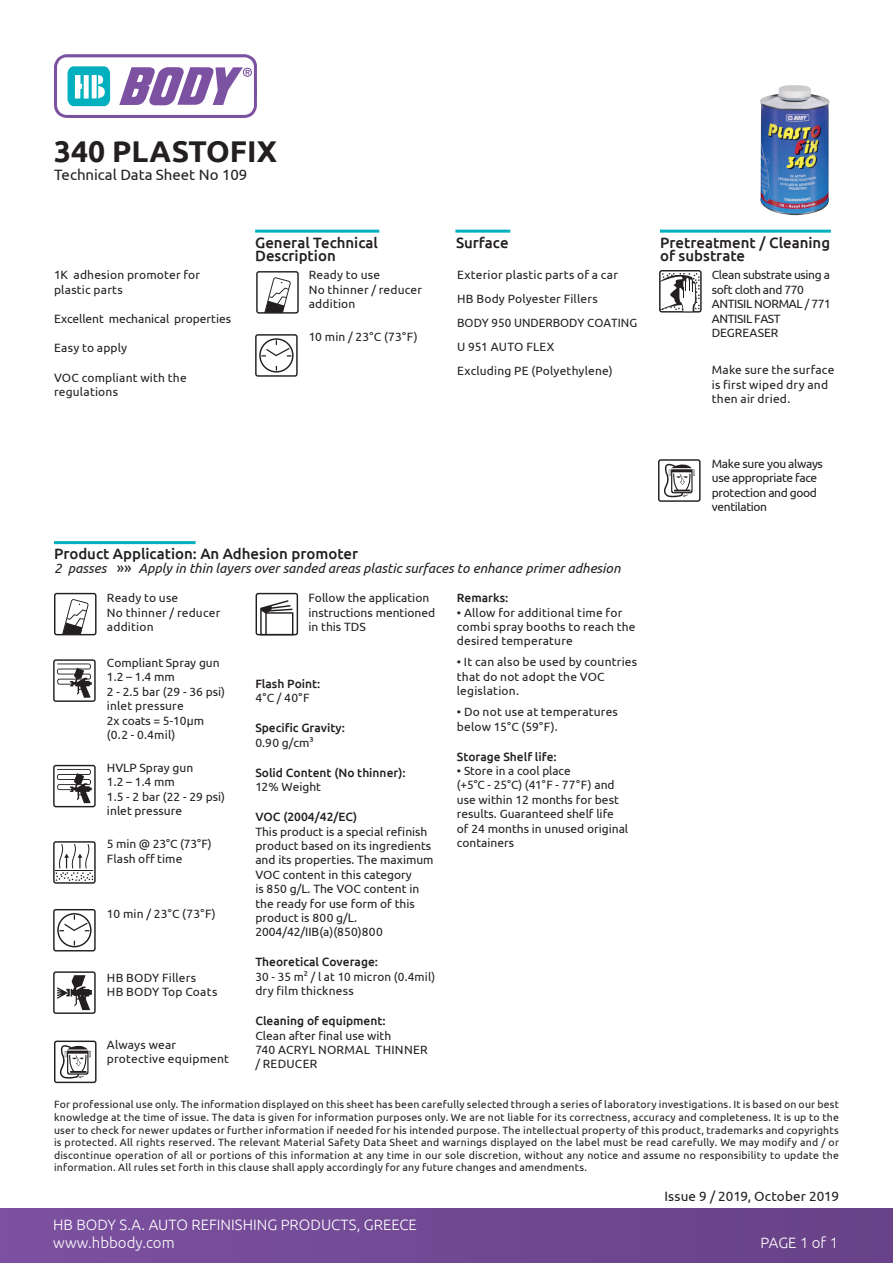
<style>
.page{position:relative;width:893px;height:1263px;background:#fff}
.page>*{position:absolute;margin:0;border:0;box-sizing:border-box;transform-origin:0 0}
.t1{font:700 30px "Ubuntu";color:#231f20}
.t2{font:500 15px/13.5px "Ubuntu";color:#231f20}
.t3{font:300 15px "Ubuntu";color:#fff}
.t4{font:15px "Ubuntu";color:#231f20}
.t5{font:italic 13.5px "Ubuntu";color:#231f20}
.t6{font:13.5px "Ubuntu";letter-spacing:.01em;color:#231f20}
.t7{font:12px/14.4px "Ubuntu";color:#231f20}
.t8{font:12px/14.4px "Ubuntu";letter-spacing:-.03em;color:#231f20}
.t9{font:500 12px "Ubuntu";color:#231f20}
.t10{font:12px/14.4px "Ubuntu";letter-spacing:.02em;color:#231f20}
.t11{font:12px/14.4px "Ubuntu";letter-spacing:.025em;color:#231f20}
.t12{font:10.5px/12.6px "Ubuntu";letter-spacing:.02em;color:#231f20;text-align:justify}
.s1{font-style:normal;font-size:15px}
</style>
<div class="page">
<div style="left:0;top:1209px;width:893px;height:54px;background:linear-gradient(to right,#7c51a0,#674187)"></div>
<svg style="left:659px;top:270px;width:43px;height:43px"></svg>
<svg style="left:658px;top:459px;width:43px;height:43px"></svg>
<svg style="left:54px;top:54px;width:203px;height:64px"></svg>
<hr style="left:255px;top:230px;width:124px;height:3px;background:#00b0be">
<hr style="left:54px;top:541px;width:142px;height:3px;background:#00b0be">
<hr style="left:455px;top:230px;width:55px;height:3px;background:#00b0be">
<hr style="left:660px;top:230px;width:171px;height:3px;background:#00b0be">
<svg style="left:54px;top:1040px;width:43px;height:43px"></svg>
<svg style="left:256px;top:593px;width:42px;height:42px"></svg>
<svg style="left:256px;top:271px;width:43px;height:43px"></svg>
<svg style="left:54px;top:593px;width:43px;height:42px"></svg>
<svg style="left:53px;top:659px;width:43px;height:43px"></svg>
<svg style="left:53px;top:765px;width:43px;height:42px"></svg>
<svg style="left:53px;top:841px;width:43px;height:43px"></svg>
<svg style="left:53px;top:971px;width:43px;height:43px"></svg>
<svg style="left:255px;top:334px;width:43px;height:43px"></svg>
<svg style="left:53px;top:909px;width:43px;height:42px"></svg>
<img style="left:760px;top:85px;width:70px;height:130px">
<p class="t1" style="left:54px;top:133px;width:224px">340 PLASTOFIX</p>
<p class="t4" style="left:54px;top:166px;width:195px">Technical Data Sheet No 109</p>
<p class="t7" style="left:54px;top:267px;width:148px">1K adhesion promoter for plastic parts</p>
<p class="t7" style="left:54px;top:311px;width:179px">Excellent mechanical properties</p>
<p class="t10" style="left:54px;top:340px;width:75px">Easy to apply</p>
<p class="t7" style="left:54px;top:370px;width:134px">VOC compliant with the regulations</p>
<p class="t2" style="left:255px;top:235px;width:124px">General Technical</p>
<p class="t2" style="left:255px;top:249px;width:82px">Description</p>
<p class="t10" style="left:309px;top:267px;width:73px">Ready to use</p>
<p class="t7" style="left:309px;top:282px;width:115px">No thinner / reducer addition</p>
<p class="t7" style="left:309px;top:330px;width:110px">10 min / 23°C (73°F)</p>
<p class="t2" style="left:456px;top:235px;width:54px">Surface</p>
<p class="t2" style="left:660px;top:235px;width:172px">Pretreatment / Cleaning of substrate</p>
<p class="t10" style="left:457px;top:267px;width:162px">Exterior plastic parts of a car</p>
<p class="t7" style="left:457px;top:291px;width:142px">HB Body Polyester Fillers</p>
<p class="t7" style="left:457px;top:315px;width:182px">BODY 950 UNDERBODY COATING</p>
<p class="t7" style="left:457px;top:339px;width:99px">U 951 AUTO FLEX</p>
<p class="t7" style="left:457px;top:363px;width:157px">Excluding PE (Polyethylene)</p>
<p class="t8" style="left:712px;top:267px;width:121px">Clean substrate using a soft cloth and 770<br>ANTISIL NORMAL / 771<br>ANTISIL FAST<br>DEGREASER</p>
<p class="t7" style="left:712px;top:363px;width:124px">Make sure the surface is first wiped dry and then air dried.</p>
<p class="t8" style="left:712px;top:456px;width:113px">Make sure you always use appropriate face protection and good ventilation</p>
<p class="t2" style="left:54px;top:546px;width:306px">Product Application: An Adhesion promoter</p>
<p class="t5" style="left:54px;top:560px;width:568px">2 passes <span class="s1">»»</span> Apply in thin layers over sanded areas plastic surfaces to enhance primer adhesion</p>
<p class="t10" style="left:107px;top:590px;width:73px">Ready to use</p>
<p class="t7" style="left:107px;top:605px;width:115px">No thinner / reducer addition</p>
<p class="t7" style="left:107px;top:655px;width:114px">Compliant Spray gun<br>1.2 – 1.4 mm</p>
<p class="t7" style="left:107px;top:684px;width:120px">2 - 2.5 bar (29 - 36 psi)</p>
<p class="t7" style="left:107px;top:698px;width:78px">inlet pressure</p>
<p class="t7" style="left:107px;top:713px;width:99px">2x coats = 5-10μm</p>
<p class="t7" style="left:107px;top:727px;width:70px">(0.2 - 0.4mil)</p>
<p class="t7" style="left:107px;top:760px;width:88px">HVLP Spray gun</p>
<p class="t7" style="left:107px;top:774px;width:69px">1.2 – 1.4 mm</p>
<p class="t7" style="left:107px;top:789px;width:120px">1.5 - 2 bar (22 - 29 psi)</p>
<p class="t7" style="left:107px;top:803px;width:77px">inlet pressure</p>
<p class="t7" style="left:107px;top:836px;width:106px">5 min @ 23°C (73°F)</p>
<p class="t7" style="left:107px;top:851px;width:77px">Flash off time</p>
<p class="t7" style="left:107px;top:906px;width:110px">10 min / 23°C (73°F)</p>
<p class="t7" style="left:107px;top:970px;width:91px">HB BODY Fillers</p>
<p class="t10" style="left:107px;top:984px;width:112px">HB BODY Top Coats</p>
<p class="t7" style="left:107px;top:1037px;width:124px">Always wear protective equipment</p>
<p class="t7" style="left:308px;top:590px;width:128px">Follow the application instructions mentioned in this TDS</p>
<p class="t9" style="left:255px;top:676px;width:67px">Flash Point:</p>
<p class="t7" style="left:255px;top:690px;width:56px">4°C / 40°F</p>
<p class="t9" style="left:255px;top:720px;width:91px">Specific Gravity:</p>
<p class="t7" style="left:255px;top:735px;width:60px">0.90 g/cm3</p>
<p class="t9" style="left:255px;top:765px;width:152px">Solid Content (No thinner):</p>
<p class="t7" style="left:255px;top:779px;width:67px">12% Weight</p>
<p class="t9" style="left:255px;top:809px;width:103px">VOC (2004/42/EC)</p>
<p class="t7" style="left:255px;top:824px;width:180px">This product is a special refinish product based on its ingredients and its properties. The maximum<br>VOC content in this category<br>is 850 g/L. The VOC content in the ready for use form of this product is 800 g/L.</p>
<p class="t7" style="left:255px;top:924px;width:129px">2004/42/IIB(a)(850)800</p>
<p class="t9" style="left:255px;top:954px;width:124px">Theoretical Coverage:</p>
<p class="t7" style="left:255px;top:969px;width:181px">30 - 35 m2 / l at 10 micron (0.4mil) dry film thickness</p>
<p class="t9" style="left:255px;top:1013px;width:132px">Cleaning of equipment:</p>
<p class="t7" style="left:255px;top:1028px;width:137px">Clean after final use with</p>
<p class="t11" style="left:255px;top:1042px;width:174px">740 ACRYL NORMAL THINNER / REDUCER</p>
<p class="t9" style="left:457px;top:590px;width:53px">Remarks:</p>
<p class="t7" style="left:457px;top:605px;width:180px">• Allow for additional time for combi spray booths to reach the desired temperature</p>
<p class="t10" style="left:457px;top:654px;width:182px">• It can also be used by countries that do not adopt the VOC legislation.</p>
<p class="t7" style="left:457px;top:704px;width:163px">• Do not use at temperatures below 15°C (59°F).</p>
<p class="t9" style="left:457px;top:749px;width:101px">Storage Shelf life:</p>
<p class="t7" style="left:457px;top:763px;width:115px">• Store in a cool place</p>
<p class="t7" style="left:457px;top:777px;width:173px">(+5°C - 25°C) (41°F - 77°F) and use within 12 months for best results. Guaranteed shelf life of 24 months in unused original containers</p>
<p class="t12" style="left:54px;top:1098px;width:786px">For professional use only. The information displayed on this sheet has been carefully selected through a series of laboratory investigations. It is based on our best knowledge at the time of issue. The data is given for information purposes only. We are not liable for its correctness, accuracy and completeness. It is up to the user to check for newer updates or further information if needed for his intended purpose. The intellectual property of this product, trademarks and copyrights is protected. All rights reserved. The relevant Material Safety Data Sheet and warnings displayed on the label must be read carefully. We may modify and / or discontinue operation of all or portions of this information at any time in our sole discretion, without any notice and assume no responsibility to update the information. All rules set forth in this clause shall apply accordingly for any future changes and amendments.</p>
<p class="t6" style="left:664px;top:1188px;width:176px">Issue 9 / 2019, October 2019</p>
<p class="t3" style="left:53px;top:1216px;width:365px">HB BODY S.A. AUTO REFINISHING PRODUCTS, GREECE</p>
<p class="t3" style="left:53px;top:1234px;width:123px">www.hbbody.com</p>
<p class="t3" style="left:761px;top:1234px;width:79px">PAGE 1 of 1</p>
</div>
